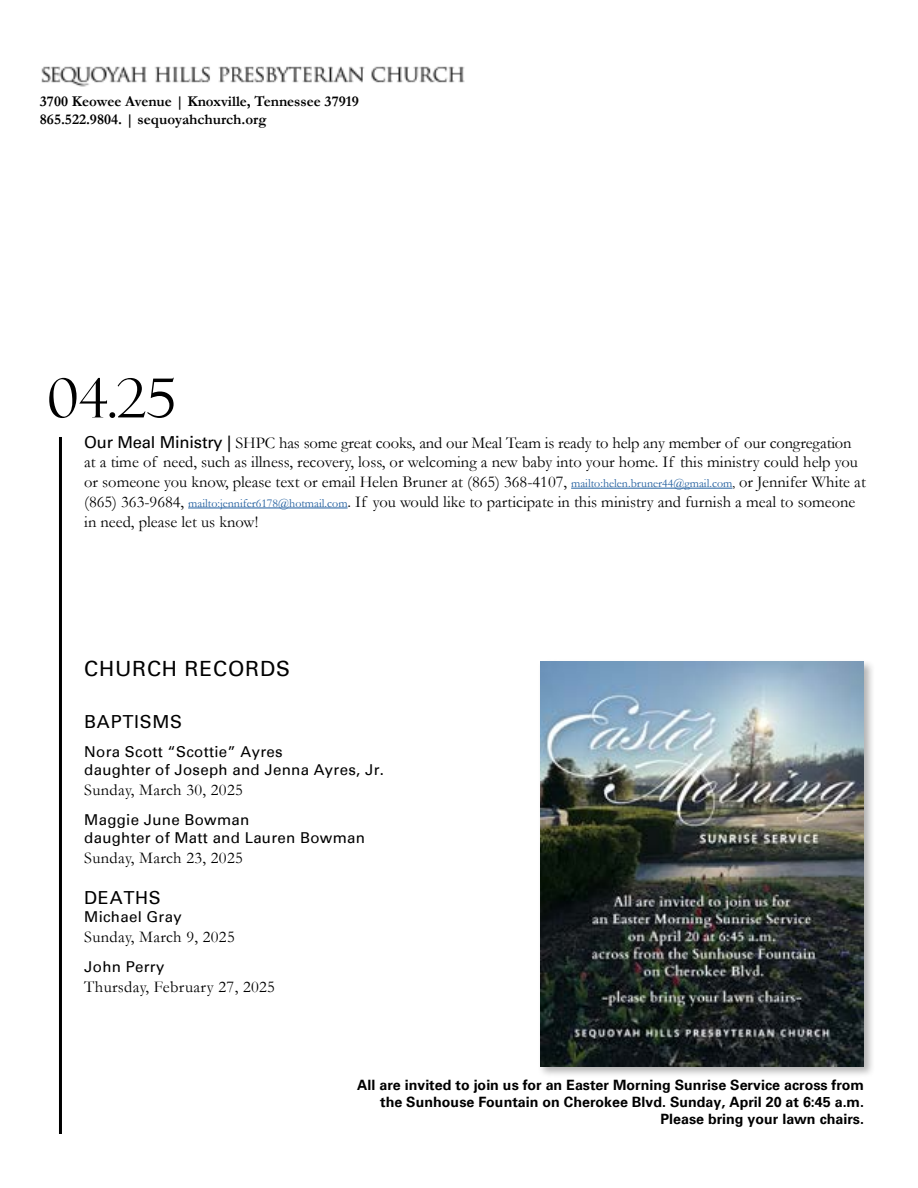
<style>
.page{position:relative;width:918px;height:1188px;background:#fff}
.page>*{position:absolute;margin:0;border:0;box-sizing:border-box;transform-origin:0 0}
.t1{font:54px "Felix Titling";color:#000}
.t2{font:21px "Univers";letter-spacing:.04em;color:#000}
.t3{font:18px "Univers";letter-spacing:.04em;color:#000}
.t4{font:16.5px/19.8px "Garamond";color:#000}
.t5{font:16.5px "Garamond";letter-spacing:.02em;color:#000}
.t6{font:15px/18px "Univers";letter-spacing:.02em;color:#000}
.t7{font:700 15px/18px "Garamond";color:#000}
.t8{font:700 14.25px/17.1px "Univers";color:#000;text-align:right}
.s1{font-family:"Univers"}
.s2{font-size:12px;color:#215e9e}
.s3{font-size:12px}
</style>
<div class="page">
<img style="left:41px;top:66px;width:424px;height:21px">
<hr style="left:59px;top:437px;width:3px;height:697px;background:#000">
<hr style="left:571px;top:488px;width:161px;height:1px;background:#215e9e">
<hr style="left:188px;top:508px;width:160px;height:1px;background:#215e9e">
<div style="left:538px;top:659px;width:337px;height:419px;background:#000;opacity:.3"></div>
<img style="left:540px;top:662px;width:324px;height:404px">
<p class="t7" style="left:40px;top:92px;width:320px">3700 Keowee Avenue | Knoxville, Tennessee 37919<br>865.522.9804. | sequoyahchurch.org</p>
<h1 class="t1" style="left:47px;top:367px;width:131px">04.25</h1>
<p class="t4" style="left:84px;top:432px;width:783px"><span class="s1">Our Meal Ministry |</span> SHPC has some great cooks, and our Meal Team is ready to help any member of our congregation at a time of need, such as illness, recovery, loss, or welcoming a new baby into your home. If this ministry could help you or someone you know, please text or email Helen Bruner at (865) 368-4107, <span class="s2">mailto:helen.bruner44@gmail.com</span><span class="s3">,</span> or Jennifer White at (865) 363-9684, <span class="s2">mailto:jennifer6178@hotmail.com</span>. If you would like to participate in this ministry and furnish a meal to someone in need, please let us know!</p>
<p class="t2" style="left:84px;top:656px;width:207px">CHURCH RECORDS</p>
<p class="t3" style="left:84px;top:711px;width:100px">BAPTISMS</p>
<p class="t6" style="left:84px;top:743px;width:301px">Nora Scott “Scottie” Ayres<br>daughter of Joseph and Jenna Ayres, Jr.</p>
<p class="t5" style="left:84px;top:779px;width:160px">Sunday, March 30, 2025</p>
<p class="t6" style="left:84px;top:811px;width:282px">Maggie June Bowman<br>daughter of Matt and Lauren Bowman</p>
<p class="t5" style="left:84px;top:846px;width:160px">Sunday, March 23, 2025</p>
<p class="t3" style="left:84px;top:887px;width:78px">DEATHS</p>
<p class="t6" style="left:84px;top:908px;width:99px">Michael Gray</p>
<p class="t5" style="left:84px;top:926px;width:152px">Sunday, March 9, 2025</p>
<p class="t6" style="left:84px;top:958px;width:82px">John Perry</p>
<p class="t5" style="left:84px;top:975px;width:192px">Thursday, February 27, 2025</p>
<p class="t8" style="left:357px;top:1077px;width:508px">All are invited to join us for an Easter Morning Sunrise Service across from the Sunhouse Fountain on Cherokee Blvd. Sunday, April 20 at 6:45 a.m.<br>Please bring your lawn chairs.</p>
</div>
